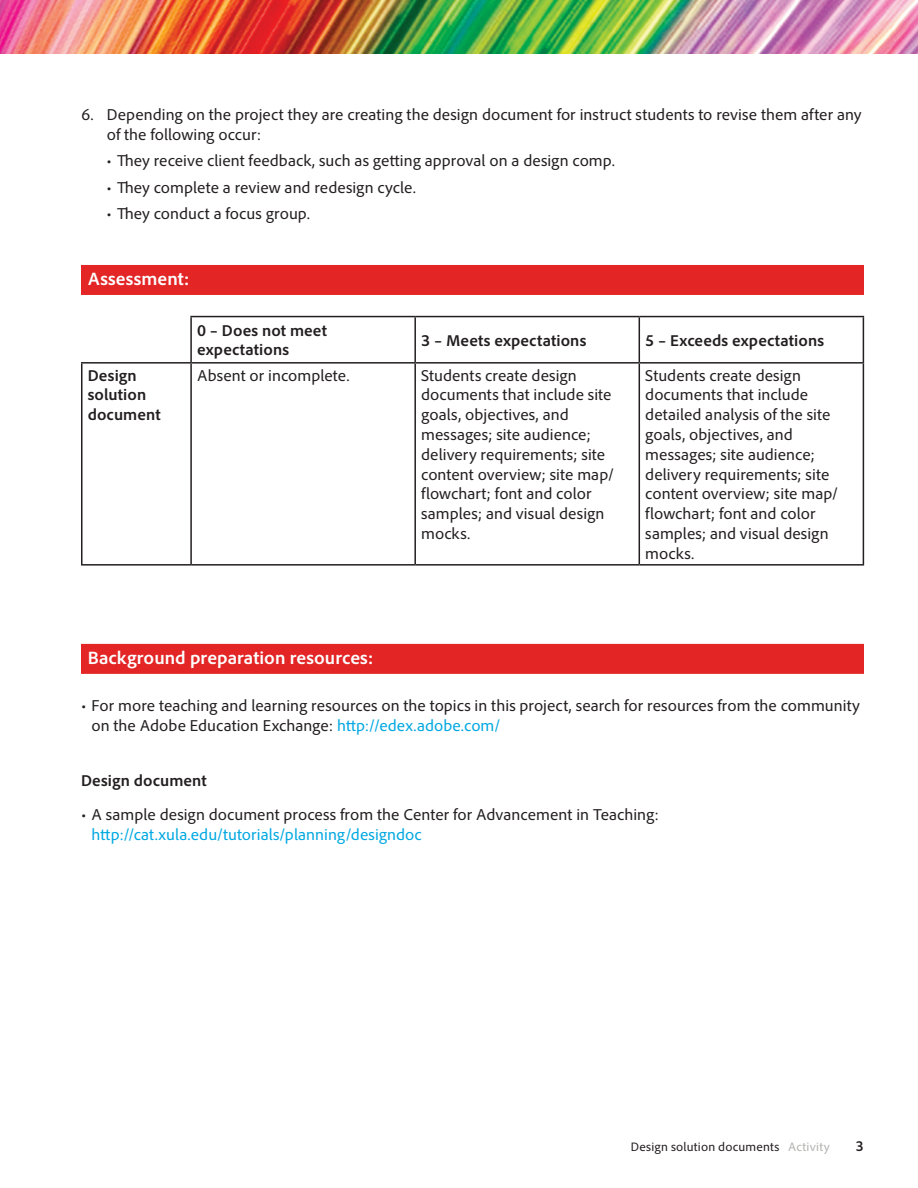
<style>
.page{position:relative;width:918px;height:1188px;background:#fff}
.page>*{position:absolute;margin:0;border:0;box-sizing:border-box;transform-origin:0 0}
.Text__Subhead_in_Bar{font:700 18.75px "Adobe Clean";color:#fff}
.Text__Body{font:16.5px/19.8px "Adobe Clean";letter-spacing:.005em;color:#231f20}
.Text__Number_indente{font:16.5px/19.8px "Adobe Clean";letter-spacing:.005em;color:#231f20}
.Text__Body-2{font:700 16.5px/19.8px "Adobe Clean";letter-spacing:.005em;color:#231f20}
.t1{font:700 semi-condensed 15px "Adobe Clean";color:#231f20}
.t2{font:12.75px "Adobe Clean";letter-spacing:.015em;color:#231f20}
.s1{color:#00a8e1}
.s2{color:#b3b2b1}
</style>
<div class="page">
<img style="left:0;top:0;width:918px;height:54px">
<div style="left:81px;top:265px;width:783px;height:30px;background:#e32525"></div>
<div style="left:81px;top:644px;width:783px;height:30px;background:#e32525"></div>
<hr style="left:190px;top:316px;width:225px;height:1px;background:#231f20">
<hr style="left:190px;top:317px;width:2px;height:45px;background:#231f20">
<hr style="left:415px;top:316px;width:224px;height:1px;background:#231f20">
<hr style="left:414px;top:317px;width:2px;height:45px;background:#231f20">
<hr style="left:639px;top:316px;width:225px;height:1px;background:#231f20">
<hr style="left:639px;top:317px;width:1px;height:45px;background:#231f20">
<hr style="left:863px;top:317px;width:1px;height:45px;background:#231f20">
<hr style="left:191px;top:362px;width:224px;height:2px;background:#231f20">
<hr style="left:415px;top:362px;width:224px;height:2px;background:#231f20">
<hr style="left:414px;top:364px;width:2px;height:200px;background:#231f20">
<hr style="left:639px;top:362px;width:225px;height:2px;background:#231f20">
<hr style="left:639px;top:364px;width:1px;height:200px;background:#231f20">
<hr style="left:863px;top:364px;width:1px;height:200px;background:#231f20">
<hr style="left:191px;top:564px;width:224px;height:2px;background:#231f20">
<hr style="left:415px;top:564px;width:224px;height:2px;background:#231f20">
<hr style="left:639px;top:564px;width:225px;height:2px;background:#231f20">
<hr style="left:81px;top:362px;width:110px;height:2px;background:#231f20">
<hr style="left:81px;top:364px;width:1px;height:200px;background:#231f20">
<hr style="left:190px;top:364px;width:2px;height:200px;background:#231f20">
<hr style="left:81px;top:564px;width:110px;height:2px;background:#231f20">
<p class="Text__Number_indente" style="left:107px;top:104px;width:756px;text-indent:-26px">6. Depending on the project they are creating the design document for instruct students to revise them after any of the following occur:</p>
<p class="Text__Body" style="left:106px;top:151px;width:510px">• They receive client feedback, such as getting approval on a design comp.</p>
<p class="Text__Body" style="left:106px;top:177px;width:311px">• They complete a review and redesign cycle.</p>
<p class="Text__Body" style="left:106px;top:204px;width:205px">• They conduct a focus group.</p>
<p class="Text__Subhead_in_Bar" style="left:88px;top:267px;width:104px">Assessment:</p>
<p class="Text__Body-2" style="left:197px;top:320px;width:132px">0 – Does not meet expectations</p>
<p class="Text__Body-2" style="left:421px;top:330px;width:167px">3 – Meets expectations</p>
<p class="Text__Body-2" style="left:645px;top:330px;width:180px">5 – Exceeds expectations</p>
<p class="Text__Body-2" style="left:88px;top:365px;width:75px">Design solution document</p>
<p class="Text__Body" style="left:197px;top:365px;width:154px">Absent or incomplete.</p>
<p class="Text__Body" style="left:421px;top:365px;width:194px">Students create design documents that include site goals, objectives, and messages; site audience; delivery requirements; site content overview; site map/ flowchart; font and color samples; and visual design mocks.</p>
<p class="Text__Body" style="left:645px;top:365px;width:194px">Students create design documents that include detailed analysis of the site goals, objectives, and messages; site audience; delivery requirements; site content overview; site map/ flowchart; font and color samples; and visual design mocks.</p>
<p class="Text__Subhead_in_Bar" style="left:88px;top:646px;width:287px">Background preparation resources:</p>
<p class="Text__Body" style="left:92px;top:695px;width:770px;text-indent:-10px">• For more teaching and learning resources on the topics in this project, search for resources from the community on the Adobe Education Exchange: <span class="s1">http://edex.adobe.com/</span></p>
<p class="Text__Body-2" style="left:81px;top:771px;width:127px">Design document</p>
<p class="Text__Body" style="left:92px;top:804px;width:569px;text-indent:-10px">• A sample design document process from the Center for Advancement in Teaching: <span class="s1">http://cat.xula.edu/tutorials/planning/designdoc</span></p>
<p class="t2" style="left:631px;top:1139px;width:200px">Design solution documents <span class="s2">Activity</span></p>
<p class="t1" style="left:856px;top:1137px;width:9px">3</p>
</div>
